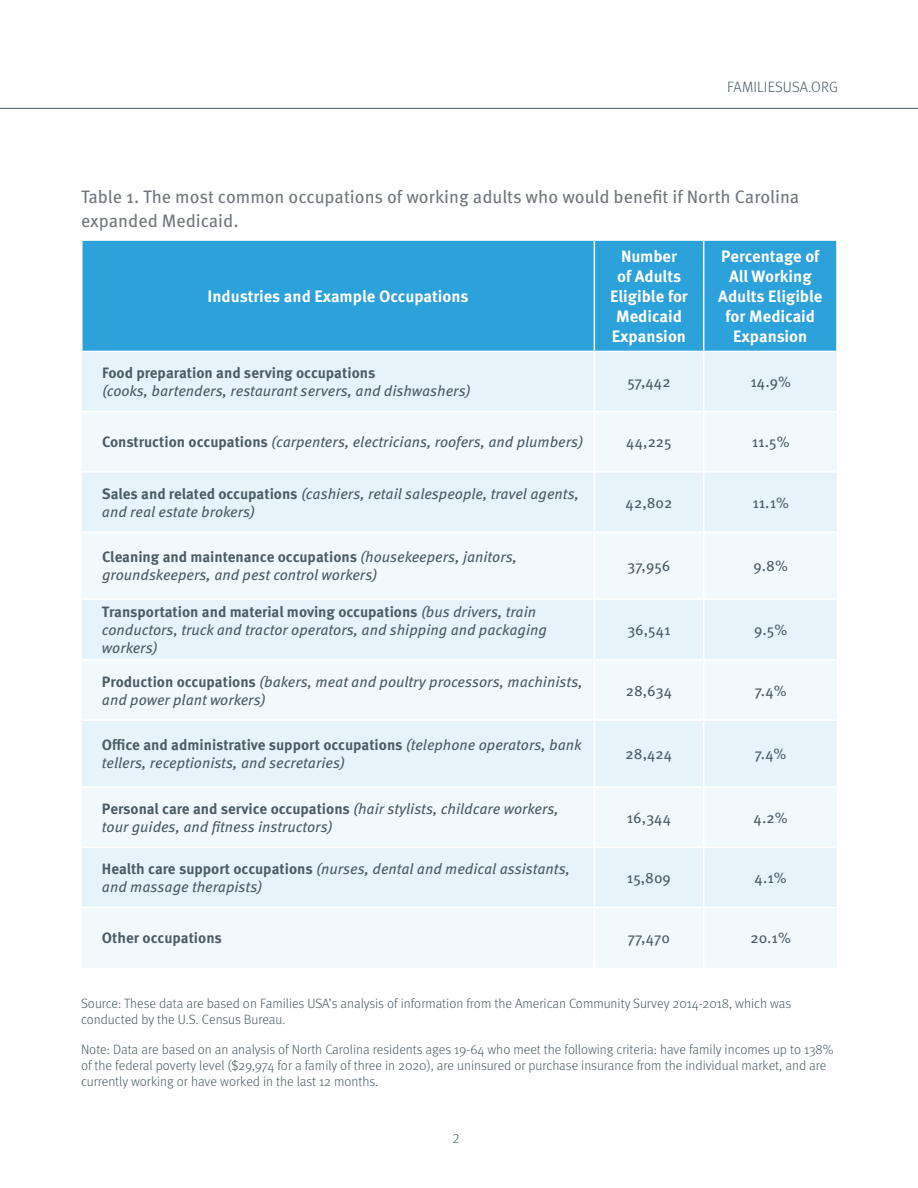
<style>
.page{position:relative;width:918px;height:1188px;background:#fff}
.page>*{position:absolute;margin:0;border:0;box-sizing:border-box;transform-origin:0 0}
.t1{font:18px/24px "Meta OT";color:#73777e}
.t2{font:700 16.5px/19.8px "Meta OT";color:#fff;text-align:center}
.t3{font:italic 15px/18px "Meta OT";color:#4b5c65}
.t4{font:15px "Meta OT";color:#4b5c65}
.t5{font:700 15px "Meta OT";color:#4b5c65}
.t6{font:300 15px "Meta OT";letter-spacing:.01em;color:#4b5c65}
.t7{font:300 13.5px/16.2px "Meta OT";color:#4b5c65}
.s1{font-weight:700;font-style:normal}
</style>
<div class="page">
<div style="left:82px;top:241px;width:754px;height:110px;background:#2ca1da"></div>
<div style="left:82px;top:352px;width:755px;height:59px;background:#e6f4f9"></div>
<svg style="left:82px;top:413px;width:755px;height:554px;fill:#f2f9fc"></svg>
<hr style="left:594px;top:352px;width:1px;height:59px;background:#fff">
<hr style="left:703px;top:352px;width:1px;height:59px;background:#fff">
<hr style="left:594px;top:412px;width:1px;height:59px;background:#fff">
<hr style="left:703px;top:412px;width:1px;height:59px;background:#fff">
<hr style="left:594px;top:473px;width:1px;height:58px;background:#fff">
<hr style="left:703px;top:473px;width:1px;height:58px;background:#fff">
<hr style="left:82px;top:531px;width:512px;height:2px;background:#fff">
<hr style="left:594px;top:531px;width:110px;height:2px;background:#fff">
<hr style="left:594px;top:533px;width:1px;height:65px;background:#fff">
<hr style="left:704px;top:531px;width:133px;height:2px;background:#fff">
<hr style="left:703px;top:533px;width:1px;height:65px;background:#fff">
<hr style="left:82px;top:598px;width:512px;height:2px;background:#fff">
<hr style="left:594px;top:598px;width:110px;height:2px;background:#fff">
<hr style="left:594px;top:600px;width:1px;height:59px;background:#fff">
<hr style="left:704px;top:598px;width:133px;height:2px;background:#fff">
<hr style="left:703px;top:600px;width:1px;height:59px;background:#fff">
<hr style="left:82px;top:659px;width:512px;height:2px;background:#fff">
<hr style="left:594px;top:659px;width:110px;height:2px;background:#fff">
<hr style="left:594px;top:661px;width:1px;height:58px;background:#fff">
<hr style="left:704px;top:659px;width:133px;height:2px;background:#fff">
<hr style="left:703px;top:661px;width:1px;height:58px;background:#fff">
<hr style="left:82px;top:719px;width:512px;height:2px;background:#fff">
<hr style="left:594px;top:719px;width:110px;height:2px;background:#fff">
<hr style="left:594px;top:721px;width:1px;height:65px;background:#fff">
<hr style="left:704px;top:719px;width:133px;height:2px;background:#fff">
<hr style="left:703px;top:721px;width:1px;height:65px;background:#fff">
<hr style="left:82px;top:786px;width:512px;height:2px;background:#fff">
<hr style="left:594px;top:786px;width:110px;height:2px;background:#fff">
<hr style="left:594px;top:788px;width:1px;height:59px;background:#fff">
<hr style="left:704px;top:786px;width:133px;height:2px;background:#fff">
<hr style="left:703px;top:788px;width:1px;height:59px;background:#fff">
<hr style="left:82px;top:847px;width:512px;height:1px;background:#fff">
<hr style="left:594px;top:847px;width:110px;height:1px;background:#fff">
<hr style="left:594px;top:848px;width:1px;height:59px;background:#fff">
<hr style="left:704px;top:847px;width:133px;height:1px;background:#fff">
<hr style="left:703px;top:848px;width:1px;height:59px;background:#fff">
<hr style="left:82px;top:907px;width:512px;height:1px;background:#fff">
<hr style="left:594px;top:907px;width:110px;height:1px;background:#fff">
<hr style="left:594px;top:908px;width:1px;height:60px;background:#fff">
<hr style="left:704px;top:907px;width:133px;height:1px;background:#fff">
<hr style="left:703px;top:908px;width:1px;height:60px;background:#fff">
<hr style="left:82px;top:471px;width:512px;height:2px;background:#fff">
<hr style="left:594px;top:241px;width:1px;height:110px;background:#fff">
<hr style="left:594px;top:471px;width:110px;height:2px;background:#fff">
<hr style="left:703px;top:241px;width:1px;height:110px;background:#fff">
<hr style="left:704px;top:471px;width:133px;height:2px;background:#fff">
<hr style="left:0;top:108px;width:918px;height:1px;background:#4b5c65">
<p class="t6" style="left:727px;top:78px;width:113px">FAMILIESUSA.ORG</p>
<p class="t1" style="left:81px;top:185px;width:720px">Table 1. The most common occupations of working adults who would benefit if North Carolina expanded Medicaid.</p>
<p class="t2" style="left:208px;top:287px;width:263px">Industries and Example Occupations</p>
<p class="t2" style="left:610px;top:247px;width:79px">Number<br>of Adults<br>Eligible for<br>Medicaid<br>Expansion</p>
<p class="t2" style="left:718px;top:247px;width:106px">Percentage of<br>All Working<br>Adults Eligible for Medicaid<br>Expansion</p>
<p class="t5" style="left:102px;top:363px;width:275px">Food preparation and serving occupations</p>
<p class="t3" style="left:102px;top:382px;width:370px">(cooks, bartenders, restaurant servers, and dishwashers)</p>
<p class="t4" style="left:627px;top:373px;width:45px">57,442</p>
<p class="t4" style="left:750px;top:373px;width:42px">14.9%</p>
<p class="t3" style="left:102px;top:433px;width:483px"><span class="s1">Construction occupations</span> (carpenters, electricians, roofers, and plumbers)</p>
<p class="t4" style="left:626px;top:433px;width:47px">44,225</p>
<p class="t4" style="left:752px;top:433px;width:39px">11.5%</p>
<p class="t3" style="left:102px;top:485px;width:479px"><span class="s1">Sales and related occupations</span> (cashiers, retail salespeople, travel agents, and real estate brokers)</p>
<p class="t4" style="left:626px;top:493px;width:48px">42,802</p>
<p class="t4" style="left:752px;top:493px;width:38px">11.1%</p>
<p class="t3" style="left:102px;top:548px;width:417px"><span class="s1">Cleaning and maintenance occupations</span> (housekeepers, janitors, groundskeepers, and pest control workers)</p>
<p class="t4" style="left:628px;top:557px;width:44px">37,956</p>
<p class="t4" style="left:753px;top:557px;width:36px">9.8%</p>
<p class="t3" style="left:102px;top:603px;width:447px"><span class="s1">Transportation and material moving occupations</span> (bus drivers, train conductors, truck and tractor operators, and shipping and packaging workers)</p>
<p class="t4" style="left:627px;top:621px;width:45px">36,541</p>
<p class="t4" style="left:754px;top:621px;width:35px">9.5%</p>
<p class="t3" style="left:102px;top:673px;width:482px"><span class="s1">Production occupations</span> (bakers, meat and poultry processors, machinists, and power plant workers)</p>
<p class="t4" style="left:626px;top:681px;width:48px">28,634</p>
<p class="t4" style="left:755px;top:681px;width:33px">7.4%</p>
<p class="t3" style="left:102px;top:736px;width:481px"><span class="s1">Office and administrative support occupations</span> (telephone operators, bank tellers, receptionists, and secretaries)</p>
<p class="t4" style="left:626px;top:745px;width:48px">28,424</p>
<p class="t4" style="left:755px;top:745px;width:33px">7.4%</p>
<p class="t3" style="left:102px;top:800px;width:458px"><span class="s1">Personal care and service occupations</span> (hair stylists, childcare workers, tour guides, and fitness instructors)</p>
<p class="t4" style="left:627px;top:809px;width:46px">16,344</p>
<p class="t4" style="left:754px;top:809px;width:36px">4.2%</p>
<p class="t3" style="left:102px;top:860px;width:470px"><span class="s1">Health care support occupations</span> (nurses, dental and medical assistants, and massage therapists)</p>
<p class="t4" style="left:627px;top:869px;width:46px">15,809</p>
<p class="t4" style="left:755px;top:869px;width:34px">4.1%</p>
<p class="t5" style="left:102px;top:929px;width:121px">Other occupations</p>
<p class="t4" style="left:628px;top:929px;width:44px">77,470</p>
<p class="t4" style="left:750px;top:929px;width:42px">20.1%</p>
<p class="t7" style="left:81px;top:995px;width:712px">Source: These data are based on Families USA’s analysis of information from the American Community Survey 2014-2018, which was conducted by the U.S. Census Bureau.</p>
<p class="t7" style="left:81px;top:1041px;width:754px">Note: Data are based on an analysis of North Carolina residents ages 19-64 who meet the following criteria: have family incomes up to 138% of the federal poverty level ($29,974 for a family of three in 2020), are uninsured or purchase insurance from the individual market, and are currently working or have worked in the last 12 months.</p>
<p class="t7" style="left:452px;top:1131px;width:8px">2</p>
</div>
